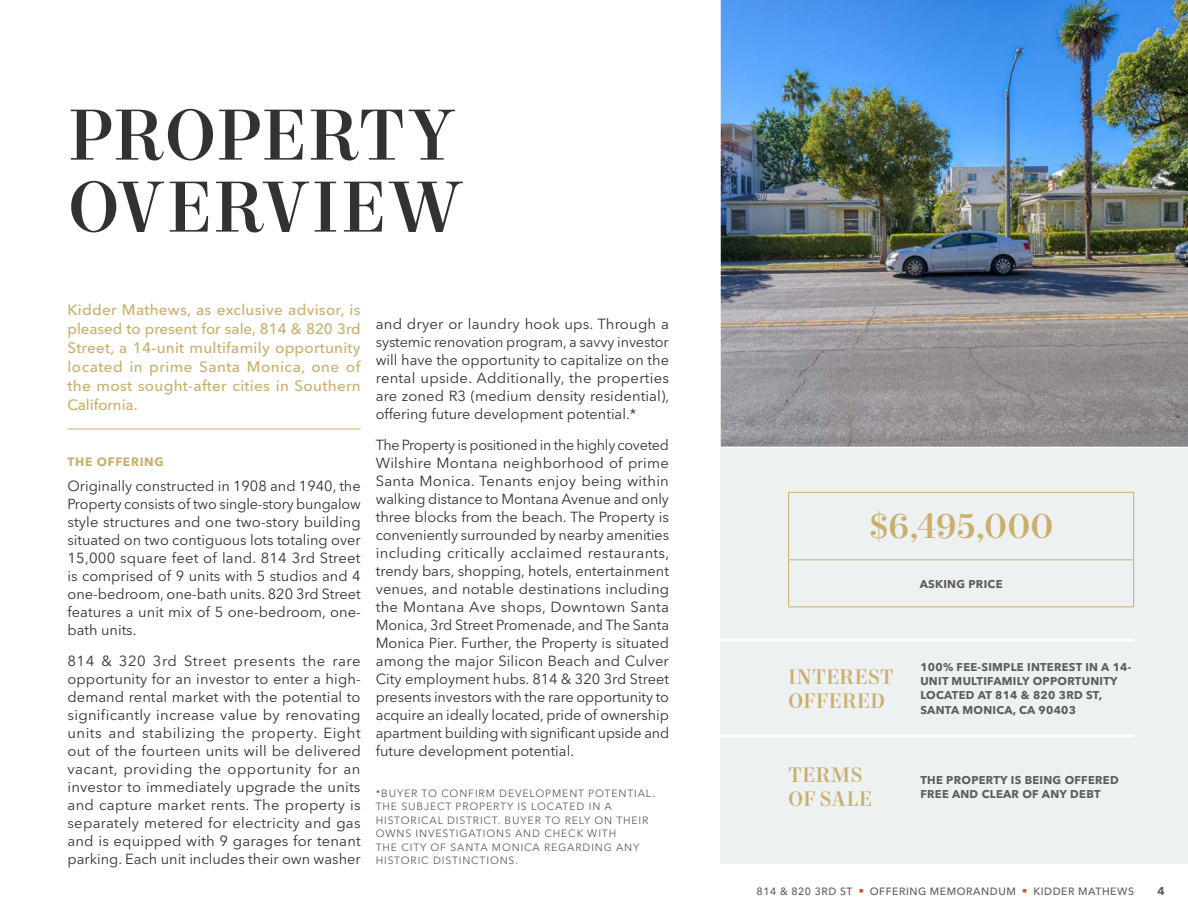
<style>
.page{position:relative;width:1188px;height:918px;background:#fff}
.page>*{position:absolute;margin:0;border:0;box-sizing:border-box;transform-origin:0 0}
.Headline_-_Level_1{font:500 72px/72px "Mort Modern 09";letter-spacing:.01em;color:#313234}
.Proposal_Stat_Data{font:500 34.5px "Mort Modern 09";color:#cbae6b}
.Title_Case_Title_-_G{font:500 21px/24px "Mort Modern 09";letter-spacing:.005em;color:#cbae6b}
.First_Paragraph_-_Bo{font:500 15px/19.2px "Avenir Next LT Pro";letter-spacing:.02em;color:#cbae6b;text-align:justify}
.Body_Copy_-_Charcoal{font:14.55px/18px "Avenir Next LT Pro";color:#313234;text-align:justify}
.Subhead_-_Level_1{font:700 12px "Avenir Next LT Pro";letter-spacing:.06em;color:#cbae6b}
.Stat_Label{font:700 11.25px/14.2px "Avenir Next LT Pro";letter-spacing:.025em;color:#5e5d5d}
.Proposal_Stat_Label{font:700 11.25px "Avenir Next LT Pro";letter-spacing:.025em;color:#5e5d5d}
.Notes{font:10.5px/13.5px "Avenir Next LT Pro";letter-spacing:.08em;color:#5e5d5d}
.t1{font:500 10.5px "Avenir Next LT Pro";letter-spacing:.05em;color:#5e5d5d}
.s1{color:#e04825}
</style>
<div class="page">
<img style="left:720px;top:0;width:468px;height:447px">
<div style="left:721px;top:448px;width:467px;height:416px;background:#edf1f2"></div>
<hr style="left:721px;top:639px;width:193px;height:3px;background:#fff">
<hr style="left:914px;top:639px;width:220px;height:3px;background:#fff">
<hr style="left:721px;top:734px;width:193px;height:3px;background:#fff">
<hr style="left:914px;top:734px;width:220px;height:3px;background:#fff">
<hr style="left:788px;top:492px;width:346px;height:1px;background:#cbae6b">
<hr style="left:788px;top:493px;width:1px;height:66px;background:#cbae6b">
<hr style="left:1133px;top:493px;width:1px;height:66px;background:#cbae6b">
<hr style="left:788px;top:559px;width:346px;height:1px;background:#cbae6b">
<hr style="left:788px;top:560px;width:1px;height:47px;background:#cbae6b">
<hr style="left:1133px;top:560px;width:1px;height:47px;background:#cbae6b">
<hr style="left:788px;top:607px;width:346px;height:1px;background:#cbae6b">
<hr style="left:68px;top:429px;width:293px;height:1px;background:#cbae6b">
<p class="Headline_-_Level_1" style="left:68px;top:102px;width:395px">PROPERTY<br>OVERVIEW</p>
<p class="First_Paragraph_-_Bo" style="left:68px;top:300px;width:295px">Kidder Mathews, as exclusive advisor, is pleased to present for sale, 814 &amp; 820 3rd Street, a 14-unit multifamily opportunity located in prime Santa Monica, one of the most sought-after cities in Southern California.</p>
<p class="Subhead_-_Level_1" style="left:68px;top:454px;width:98px">THE OFFERING</p>
<p class="Body_Copy_-_Charcoal" style="left:68px;top:476px;width:295px">Originally constructed in 1908 and 1940, the Property consists of two single-story bungalow style structures and one two-story building situated on two contiguous lots totaling over 15,000 square feet of land. 814 3rd Street is comprised of 9 units with 5 studios and 4 one-bedroom, one-bath units. 820 3rd Street features a unit mix of 5 one-bedroom, one&shy;bath units.</p>
<p class="Body_Copy_-_Charcoal" style="left:68px;top:652px;width:295px">814 &amp; 320 3rd Street presents the rare opportunity for an investor to enter a high&shy;demand rental market with the potential to significantly increase value by renovating units and stabilizing the property. Eight out of the fourteen units will be delivered vacant, providing the opportunity for an investor to immediately upgrade the units and capture market rents. The property is separately metered for electricity and gas and is equipped with 9 garages for tenant parking. Each unit includes their own washer</p>
<p class="Body_Copy_-_Charcoal" style="left:376px;top:314px;width:295px">and dryer or laundry hook ups. Through a systemic renovation program, a savvy investor will have the opportunity to capitalize on the rental upside. Additionally, the properties are zoned R3 (medium density residential), offering future development potential.*</p>
<p class="Body_Copy_-_Charcoal" style="left:376px;top:436px;width:295px">The Property is positioned in the highly coveted Wilshire Montana neighborhood of prime Santa Monica. Tenants enjoy being within walking distance to Montana Avenue and only three blocks from the beach. The Property is conveniently surrounded by nearby amenities including critically acclaimed restaurants, trendy bars, shopping, hotels, entertainment venues, and notable destinations including the Montana Ave shops, Downtown Santa Monica, 3rd Street Promenade, and The Santa Monica Pier. Further, the Property is situated among the major Silicon Beach and Culver City employment hubs. 814 &amp; 320 3rd Street presents investors with the rare opportunity to acquire an ideally located, pride of ownership apartment building with significant upside and future development potential.</p>
<p class="Notes" style="left:376px;top:786px;width:281px">*BUYER TO CONFIRM DEVELOPMENT POTENTIAL.<br>THE SUBJECT PROPERTY IS LOCATED IN A HISTORICAL DISTRICT. BUYER TO RELY ON THEIR OWNS INVESTIGATIONS AND CHECK WITH<br>THE CITY OF SANTA MONICA REGARDING ANY HISTORIC DISTINCTIONS.</p>
<p class="Proposal_Stat_Data" style="left:869px;top:505px;width:186px">$6,495,000</p>
<p class="Proposal_Stat_Label" style="left:920px;top:577px;width:84px">ASKING PRICE</p>
<p class="Title_Case_Title_-_G" style="left:788px;top:665px;width:107px">INTEREST<br>OFFERED</p>
<p class="Stat_Label" style="left:920px;top:660px;width:213px">100% FEE-SIMPLE INTEREST IN A 14-<br>UNIT MULTIFAMILY OPPORTUNITY<br>LOCATED AT 814 &amp; 820 3RD ST,<br>SANTA MONICA, CA 90403</p>
<p class="Title_Case_Title_-_G" style="left:788px;top:764px;width:85px">TERMS<br>OF SALE</p>
<p class="Stat_Label" style="left:920px;top:772px;width:200px">THE PROPERTY IS BEING OFFERED<br>FREE AND CLEAR OF ANY DEBT</p>
<p class="t1" style="left:757px;top:885px;width:379px">814 &amp; 820 3RD ST <span class="s1">■</span> OFFERING MEMORANDUM <span class="s1">■</span> KIDDER MATHEWS</p>
<p class="Stat_Label" style="left:1157px;top:884px;width:9px">4</p>
</div>
